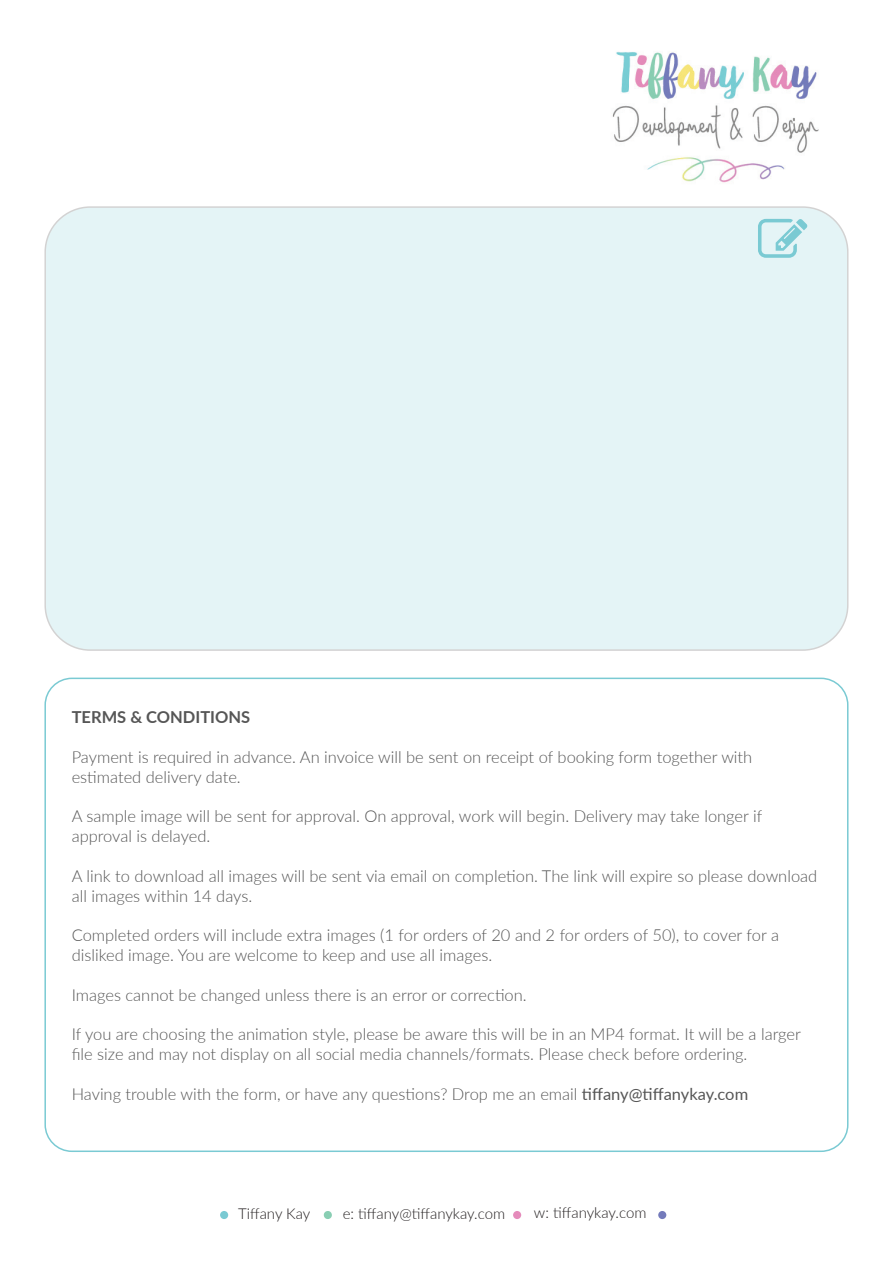
<style>
.page{position:relative;width:893px;height:1263px;background:#fff}
.page>*{position:absolute;margin:0;border:0;box-sizing:border-box;transform-origin:0 0}
.t1{font:300 16.5px/19.8px "Lato";color:#565656}
.t2{font:700 16.5px "Lato";color:#565656}
.t3{font:300 15px "Lato";color:#231f20}
.s1{font-weight:400}
</style>
<div class="page">
<img style="left:612px;top:51px;width:207px;height:132px">
<div style="left:45px;top:207px;width:803px;height:443px;background:#e4f4f6;border-radius:45px"></div>
<svg style="left:758px;top:219px;width:49px;height:39px"></svg>
<div style="left:220px;top:1211px;width:8px;height:8px;background:#7acad3;border-radius:50%"></div>
<div style="left:513px;top:1211px;width:8px;height:8px;background:#e58bbb;border-radius:50%"></div>
<svg style="left:323px;top:1211px;width:9px;height:8px"></svg>
<div style="left:658px;top:1211px;width:8px;height:8px;background:#747bbb;border-radius:50%"></div>
<p class="t2" style="left:72px;top:706px;width:180px">TERMS &amp; CONDITIONS</p>
<p class="t1" style="left:72px;top:747px;width:682px">Payment is required in advance. An invoice will be sent on receipt of booking form together with estimated delivery date.</p>
<p class="t1" style="left:72px;top:806px;width:692px">A sample image will be sent for approval. On approval, work will begin. Delivery may take longer if approval is delayed.</p>
<p class="t1" style="left:72px;top:865px;width:747px">A link to download all images will be sent via email on completion. The link will expire so please download all images within 14 days.</p>
<p class="t1" style="left:72px;top:925px;width:709px">Completed orders will include extra images (1 for orders of 20 and 2 for orders of 50), to cover for a disliked image. You are welcome to keep and use all images.</p>
<p class="t1" style="left:72px;top:984px;width:457px">Images cannot be changed unless there is an error or correction.</p>
<p class="t1" style="left:72px;top:1024px;width:731px">If you are choosing the animation style, please be aware this will be in an MP4 format. It will be a larger file size and may not display on all social media channels/formats. Please check before ordering.</p>
<p class="t1" style="left:72px;top:1083px;width:678px">Having trouble with the form, or have any questions? Drop me an email <span class="s1">tiffany@tiffanykay.com</span></p>
<p class="t3" style="left:238px;top:1205px;width:74px">Tiffany Kay</p>
<p class="t3" style="left:343px;top:1205px;width:164px">e: tiffany@tiffanykay.com</p>
<p class="t3" style="left:534px;top:1203px;width:114px">w: tiffanykay.com</p>
</div>
